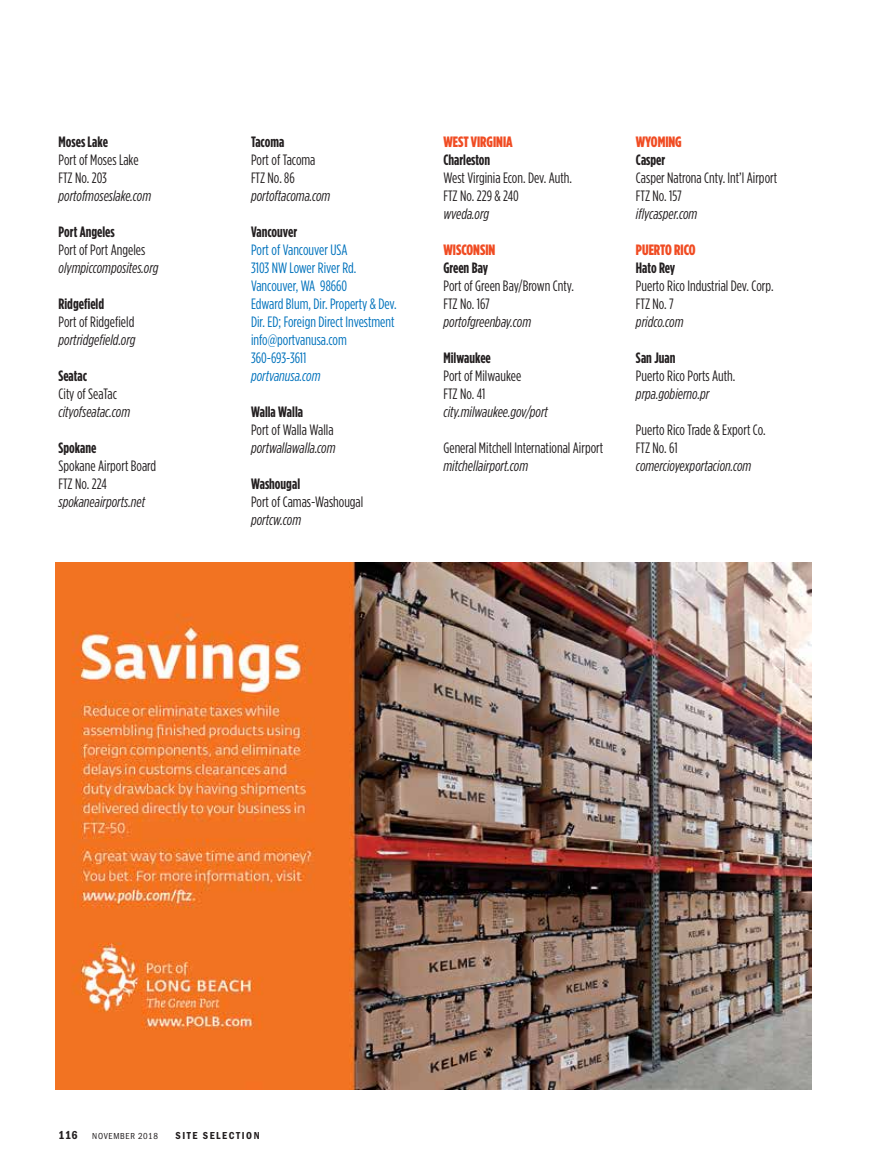
<style>
.page{position:relative;width:878px;height:1175px;background:#fff}
.page>*{position:absolute;margin:0;border:0;box-sizing:border-box;transform-origin:0 0}
.t1{font:15px/18px "Gotham Condensed";color:#231f20}
.t2{font:italic 15px "Gotham Condensed";color:#231f20}
.t3{font:15px/18px "Gotham Condensed";color:#0072bc}
.t4{font:700 15px "Gotham Condensed";color:#231f20}
.t5{font:900 15px "Gotham Condensed";color:#f04c23}
.t6{font:italic 15px "Gotham Condensed";color:#0072bc}
.t7{font:10.5px "ITC Franklin Gothic Std Dm Cd";letter-spacing:.145em;color:#231f20}
.t8{font:condensed 9px "ITC Franklin Gothic Std";letter-spacing:.07em;color:#231f20}
.s1{font-family:"ITC Franklin Gothic Std Dm Cd";font-stretch:normal;font-size:12px}
</style>
<div class="page">
<img style="left:56px;top:562px;width:756px;height:527px">
<p class="t4" style="left:58px;top:133px;width:51px">Moses Lake</p>
<p class="t1" style="left:58px;top:151px;width:82px">Port of Moses Lake<br>FTZ No. 203</p>
<p class="t2" style="left:58px;top:187px;width:94px">portofmoseslake.com</p>
<p class="t4" style="left:58px;top:223px;width:58px">Port Angeles</p>
<p class="t1" style="left:58px;top:241px;width:88px">Port of Port Angeles</p>
<p class="t2" style="left:58px;top:259px;width:101px">olympiccomposites.org</p>
<p class="t4" style="left:58px;top:295px;width:47px">Ridgefield</p>
<p class="t1" style="left:58px;top:313px;width:77px">Port of Ridgefield</p>
<p class="t2" style="left:58px;top:331px;width:78px">portridgefield.org</p>
<p class="t4" style="left:58px;top:367px;width:30px">Seatac</p>
<p class="t1" style="left:58px;top:385px;width:60px">City of SeaTac</p>
<p class="t2" style="left:58px;top:403px;width:73px">cityofseatac.com</p>
<p class="t4" style="left:58px;top:439px;width:39px">Spokane</p>
<p class="t1" style="left:58px;top:457px;width:99px">Spokane Airport Board<br>FTZ No. 224</p>
<p class="t2" style="left:58px;top:493px;width:88px">spokaneairports.net</p>
<p class="t4" style="left:251px;top:133px;width:35px">Tacoma</p>
<p class="t1" style="left:251px;top:151px;width:66px">Port of Tacoma<br>FTZ No. 86</p>
<p class="t2" style="left:251px;top:187px;width:81px">portoftacoma.com</p>
<p class="t4" style="left:251px;top:223px;width:48px">Vancouver</p>
<p class="t3" style="left:251px;top:241px;width:147px">Port of Vancouver USA<br>3103 NW Lower River Rd.<br>Vancouver, WA 98660<br>Edward Blum, Dir. Property &amp; Dev.<br>Dir. ED; Foreign Direct Investment info@portvanusa.com<br>360-693-3611</p>
<p class="t6" style="left:251px;top:367px;width:71px">portvanusa.com</p>
<p class="t4" style="left:251px;top:403px;width:54px">Walla Walla</p>
<p class="t1" style="left:251px;top:421px;width:84px">Port of Walla Walla</p>
<p class="t2" style="left:251px;top:439px;width:86px">portwallawalla.com</p>
<p class="t4" style="left:251px;top:475px;width:51px">Washougal</p>
<p class="t1" style="left:251px;top:493px;width:114px">Port of Camas-Washougal</p>
<p class="t2" style="left:251px;top:511px;width:52px">portcw.com</p>
<p class="t5" style="left:443px;top:133px;width:71px">WEST VIRGINIA</p>
<p class="t4" style="left:443px;top:151px;width:48px">Charleston</p>
<p class="t1" style="left:443px;top:169px;width:130px">West Virginia Econ. Dev. Auth.<br>FTZ No. 229 &amp; 240</p>
<p class="t2" style="left:443px;top:205px;width:47px">wveda.org</p>
<p class="t5" style="left:443px;top:241px;width:53px">WISCONSIN</p>
<p class="t4" style="left:443px;top:259px;width:46px">Green Bay</p>
<p class="t1" style="left:443px;top:277px;width:132px">Port of Green Bay/Brown Cnty.<br>FTZ No. 167</p>
<p class="t2" style="left:443px;top:313px;width:89px">portofgreenbay.com</p>
<p class="t4" style="left:443px;top:349px;width:49px">Milwaukee</p>
<p class="t1" style="left:443px;top:367px;width:79px">Port of Milwaukee<br>FTZ No. 41</p>
<p class="t2" style="left:443px;top:403px;width:106px">city.milwaukee.gov/port</p>
<p class="t1" style="left:443px;top:439px;width:161px">General Mitchell International Airport</p>
<p class="t2" style="left:443px;top:457px;width:86px">mitchellairport.com</p>
<p class="t5" style="left:636px;top:133px;width:47px">WYOMING</p>
<p class="t4" style="left:636px;top:151px;width:31px">Casper</p>
<p class="t1" style="left:636px;top:169px;width:143px">Casper Natrona Cnty. Int’l Airport<br>FTZ No. 157</p>
<p class="t2" style="left:636px;top:205px;width:63px">iflycasper.com</p>
<p class="t5" style="left:636px;top:241px;width:61px">PUERTO RICO</p>
<p class="t4" style="left:636px;top:259px;width:41px">Hato Rey</p>
<p class="t1" style="left:636px;top:277px;width:139px">Puerto Rico Industrial Dev. Corp.<br>FTZ No. 7</p>
<p class="t2" style="left:636px;top:313px;width:49px">pridco.com</p>
<p class="t4" style="left:636px;top:349px;width:41px">San Juan</p>
<p class="t1" style="left:636px;top:367px;width:101px">Puerto Rico Ports Auth.</p>
<p class="t2" style="left:636px;top:385px;width:75px">prpa.gobierno.pr</p>
<p class="t1" style="left:636px;top:421px;width:131px">Puerto Rico Trade &amp; Export Co.<br>FTZ No. 61</p>
<p class="t2" style="left:636px;top:457px;width:117px">comercioyexportacion.com</p>
<p class="t8" style="left:58px;top:1130px;width:101px"><span class="s1">116</span> NOVEMBER 2018</p>
<p class="t7" style="left:176px;top:1129px;width:85px">SITE SELECTION</p>
</div>
